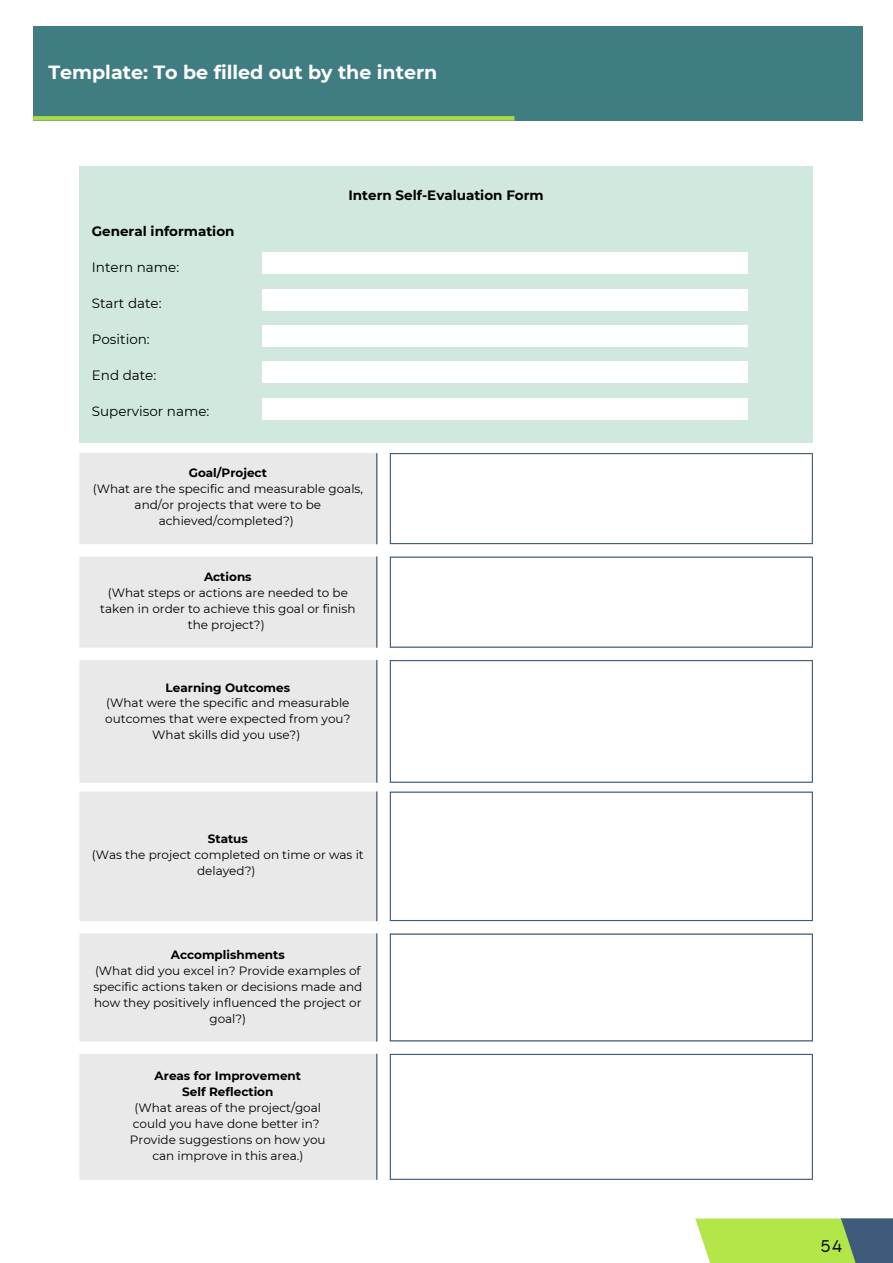
<style>
.page{position:relative;width:893px;height:1263px;background:#fff}
.page>*{position:absolute;margin:0;border:0;box-sizing:border-box;transform-origin:0 0}
.t1{font:700 19.05px "Montserrat";color:#fff}
.t2{font:300 15px "LEMONMILK";color:#000}
.t3{font:13.5px "Montserrat";color:#000}
.t4{font:700 13.5px "Montserrat";color:#000}
.t5{font:12px/16px "Montserrat";color:#000;text-align:center}
.s1{font-weight:700}
</style>
<div class="page">
<svg style="left:695px;top:1218px;width:198px;height:45px;background:#9dc95d"></svg>
<div style="left:33px;top:26px;width:830px;height:95px;background:#407d82"></div>
<div style="left:33px;top:116px;width:481px;height:5px;background:#aadb46"></div>
<div style="left:79px;top:167px;width:734px;height:276px;background:#d1e8de"></div>
<div style="left:262px;top:252px;width:486px;height:22px;background:#fff"></div>
<div style="left:262px;top:289px;width:486px;height:21px;background:#fff"></div>
<div style="left:262px;top:325px;width:486px;height:22px;background:#fff"></div>
<div style="left:262px;top:361px;width:486px;height:22px;background:#fff"></div>
<div style="left:262px;top:398px;width:486px;height:21px;background:#fff"></div>
<svg style="left:79px;top:453px;width:298px;height:330px;background:#eaeaea"></svg>
<hr style="left:376px;top:453px;width:1px;height:91px;background:#405b7a">
<hr style="left:390px;top:454px;width:1px;height:89px;background:#405b7a">
<hr style="left:812px;top:454px;width:1px;height:89px;background:#405b7a">
<hr style="left:390px;top:453px;width:423px;height:1px;background:#405b7a">
<hr style="left:390px;top:543px;width:423px;height:1px;background:#405b7a">
<hr style="left:376px;top:556px;width:1px;height:92px;background:#405b7a">
<hr style="left:390px;top:558px;width:1px;height:88px;background:#405b7a">
<hr style="left:812px;top:558px;width:1px;height:88px;background:#405b7a">
<hr style="left:390px;top:556px;width:423px;height:2px;background:#405b7a">
<hr style="left:390px;top:646px;width:423px;height:2px;background:#405b7a">
<hr style="left:376px;top:660px;width:1px;height:123px;background:#405b7a">
<hr style="left:390px;top:661px;width:1px;height:121px;background:#405b7a">
<hr style="left:812px;top:661px;width:1px;height:121px;background:#405b7a">
<hr style="left:390px;top:660px;width:423px;height:1px;background:#405b7a">
<hr style="left:390px;top:782px;width:423px;height:1px;background:#405b7a">
<svg style="left:79px;top:791px;width:298px;height:389px;background:#eaeaea"></svg>
<hr style="left:376px;top:791px;width:1px;height:130px;background:#405b7a">
<hr style="left:390px;top:793px;width:1px;height:127px;background:#405b7a">
<hr style="left:812px;top:793px;width:1px;height:127px;background:#405b7a">
<hr style="left:390px;top:791px;width:423px;height:2px;background:#405b7a">
<hr style="left:390px;top:920px;width:423px;height:1px;background:#405b7a">
<hr style="left:376px;top:933px;width:1px;height:108px;background:#405b7a">
<hr style="left:390px;top:934px;width:1px;height:106px;background:#405b7a">
<hr style="left:812px;top:934px;width:1px;height:106px;background:#405b7a">
<hr style="left:390px;top:933px;width:423px;height:1px;background:#405b7a">
<hr style="left:390px;top:1040px;width:423px;height:1px;background:#405b7a">
<hr style="left:376px;top:1054px;width:1px;height:126px;background:#405b7a">
<hr style="left:390px;top:1055px;width:1px;height:124px;background:#405b7a">
<hr style="left:812px;top:1055px;width:1px;height:124px;background:#405b7a">
<hr style="left:390px;top:1054px;width:423px;height:1px;background:#405b7a">
<hr style="left:390px;top:1179px;width:423px;height:1px;background:#405b7a">
<p class="t1" style="left:48px;top:59px;width:390px">Template: To be filled out by the intern</p>
<p class="t4" style="left:92px;top:222px;width:144px">General information</p>
<p class="t3" style="left:92px;top:258px;width:89px">Intern name:</p>
<p class="t3" style="left:92px;top:294px;width:71px">Start date:</p>
<p class="t3" style="left:92px;top:330px;width:59px">Position:</p>
<p class="t3" style="left:92px;top:366px;width:66px">End date:</p>
<p class="t3" style="left:92px;top:402px;width:119px">Supervisor name:</p>
<p class="t4" style="left:349px;top:186px;width:197px">Intern Self-Evaluation Form</p>
<p class="t5" style="left:93px;top:465px;width:272px"><span class="s1">Goal/Project<br></span>(What are the specific and measurable goals, and/or projects that were to be achieved/completed?)</p>
<p class="t5" style="left:100px;top:568px;width:257px"><span class="s1">Actions<br></span>(What steps or actions are needed to be taken in order to achieve this goal or finish the project?)</p>
<p class="t5" style="left:105px;top:679px;width:247px"><span class="s1">Learning Outcomes<br></span>(What were the specific and measurable outcomes that were expected from you?<br>What skills did you use?)</p>
<p class="t5" style="left:92px;top:830px;width:273px"><span class="s1">Status<br></span>(Was the project completed on time or was it delayed?)</p>
<p class="t5" style="left:93px;top:946px;width:270px"><span class="s1">Accomplishments<br></span>(What did you excel in? Provide examples of specific actions taken or decisions made and how they positively influenced the project or goal?)</p>
<p class="t5" style="left:130px;top:1067px;width:197px"><span class="s1">Areas for Improvement<br>Self Reflection<br></span>(What areas of the project/goal could you have done better in?<br>Provide suggestions on how you can improve in this area.)</p>
<p class="t2" style="left:821px;top:1236px;width:22px">54</p>
</div>
